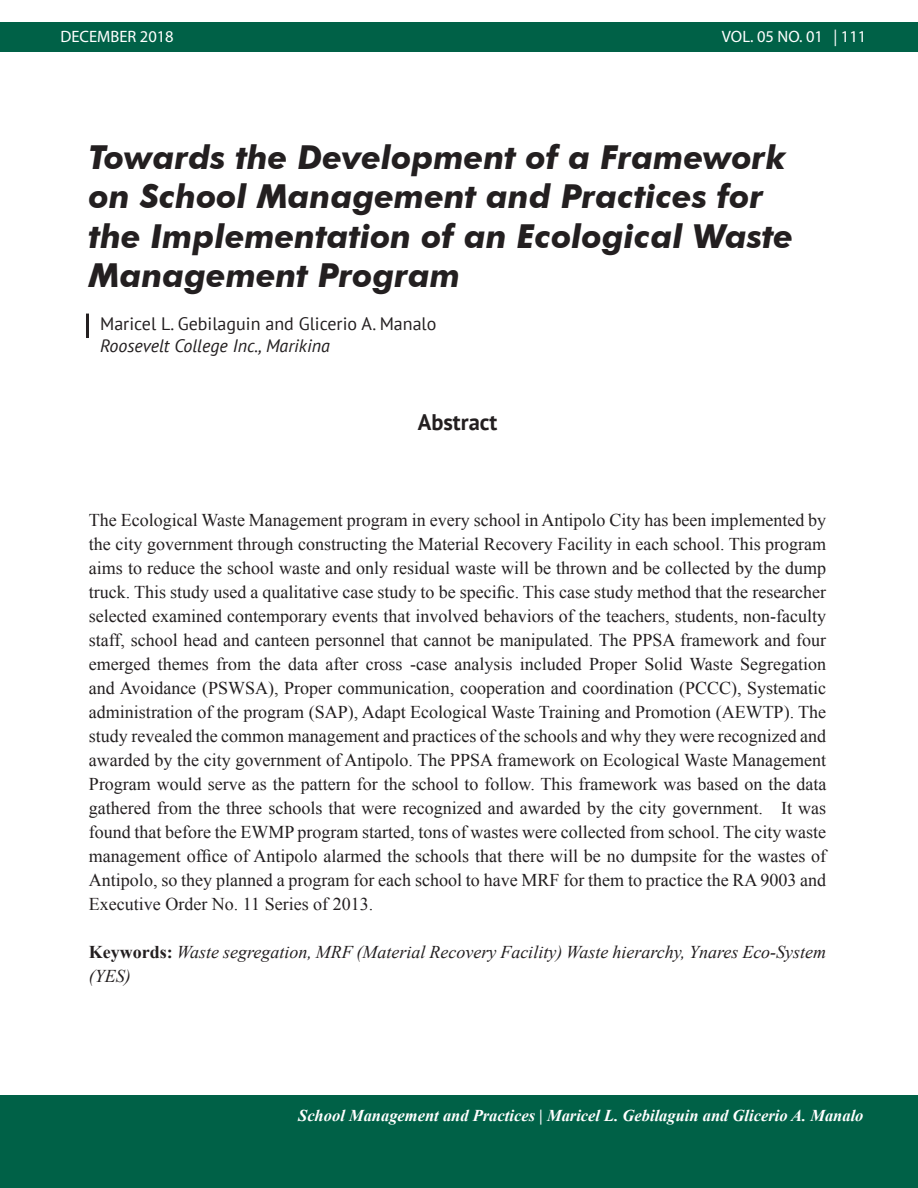
<style>
.page{position:relative;width:918px;height:1188px;background:#fff}
.page>*{position:absolute;margin:0;border:0;box-sizing:border-box;transform-origin:0 0}
.t1{font:italic 700 33px/39.6px "Futura BT";color:#231f20}
.t2{font:700 22.5px "PT Sans";color:#231f20}
.t3{font:18px/24px "Times New Roman";color:#231f20;text-align:justify}
.t4{font:italic 18px/24px "Times New Roman";color:#231f20}
.t5{font:18px "PT Sans";color:#231f20}
.t6{font:italic 18px "PT Sans";color:#231f20}
.t7{font:italic 700 16.5px "Times New Roman";color:#fff}
.t8{font:16.5px "Myriad Pro";color:#fff}
.s1{font-weight:700;font-style:normal}
</style>
<div class="page">
<div style="left:0;top:22px;width:918px;height:30px;background:#006147"></div>
<div style="left:0;top:1095px;width:918px;height:93px;background:#006147"></div>
<hr style="left:86px;top:314px;width:3px;height:24px;background:#231f20">
<p class="t8" style="left:60px;top:27px;width:115px">DECEMBER 2018</p>
<p class="t8" style="left:722px;top:27px;width:146px">VOL. 05 NO. 01 | 111</p>
<p class="t1" style="left:89px;top:137px;width:706px">Towards the Development of a Framework on School Management and Practices for the Implementation of an Ecological Waste Management Program</p>
<p class="t5" style="left:100px;top:312px;width:338px">Maricel L. Gebilaguin and Glicerio A. Manalo</p>
<p class="t6" style="left:100px;top:334px;width:231px">Roosevelt College Inc., Marikina</p>
<p class="t2" style="left:418px;top:407px;width:81px">Abstract</p>
<p class="t3" style="left:89px;top:507px;width:739px">The Ecological Waste Management program in every school in Antipolo City has been implemented by the city government through constructing the Material Recovery Facility in each school. This program aims to reduce the school waste and only residual waste will be thrown and be collected by the dump truck. This study used a qualitative case study to be specific. This case study method that the researcher selected examined contemporary events that involved behaviors of the teachers, students, non-faculty staff, school head and canteen personnel that cannot be manipulated. The PPSA framework and four emerged themes from the data after cross -case analysis included Proper Solid Waste Segregation and Avoidance (PSWSA), Proper communication, cooperation and coordination (PCCC), Systematic administration of the program (SAP), Adapt Ecological Waste Training and Promotion (AEWTP). The study revealed the common management and practices of the schools and why they were recognized and awarded by the city government of Antipolo. The PPSA framework on Ecological Waste Management Program would serve as the pattern for the school to follow. This framework was based on the data gathered from the three schools that were recognized and awarded by the city government. It was found that before the EWMP program started, tons of wastes were collected from school. The city waste management office of Antipolo alarmed the schools that there will be no dumpsite for the wastes of Antipolo, so they planned a program for each school to have MRF for them to practice the RA 9003 and Executive Order No. 11 Series of 2013.</p>
<p class="t4" style="left:89px;top:939px;width:739px"><span class="s1">Keywords:</span> Waste segregation, MRF (Material Recovery Facility) Waste hierarchy, Ynares Eco-System (YES)</p>
<p class="t7" style="left:298px;top:1104px;width:567px">School Management and Practices | Maricel L. Gebilaguin and Glicerio A. Manalo</p>
</div>
